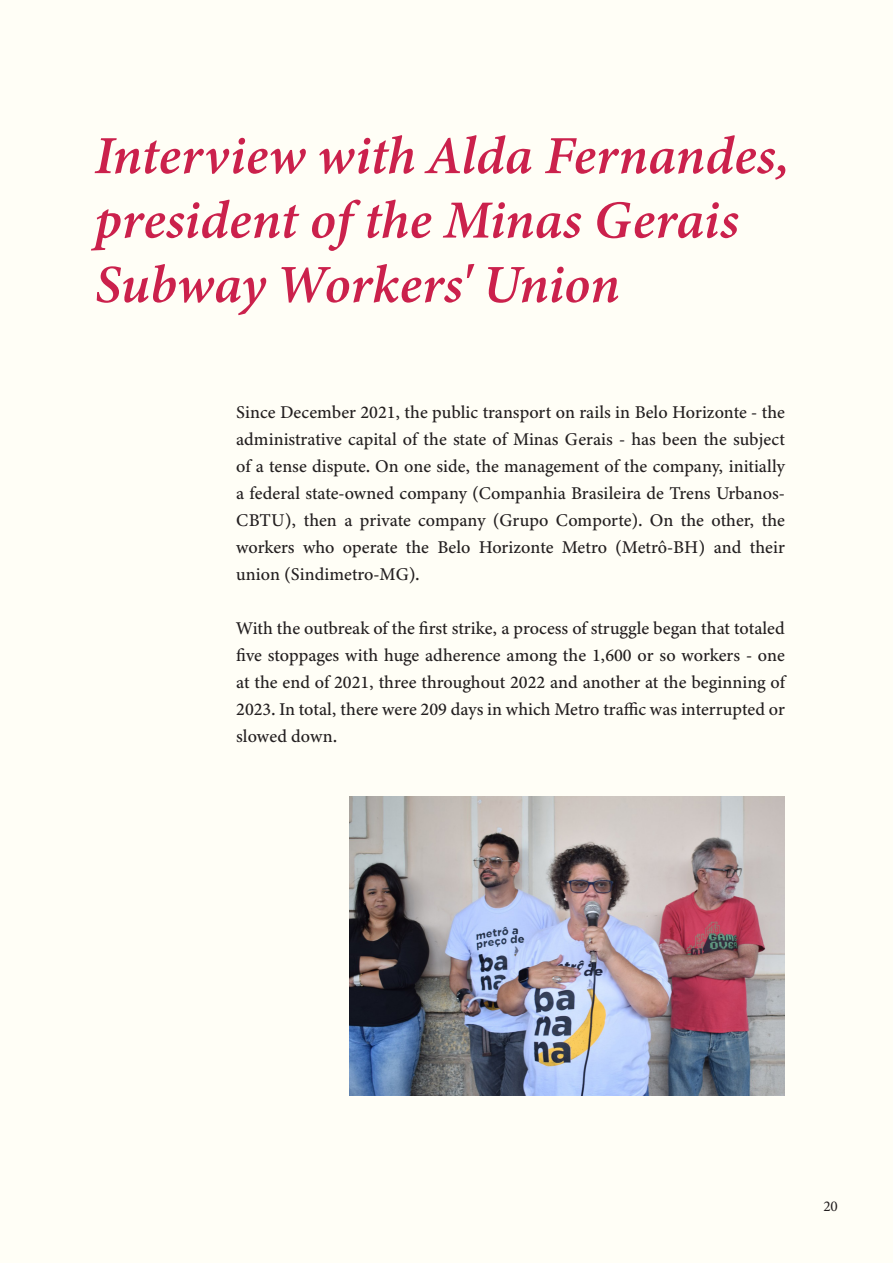
<style>
.page{position:relative;width:893px;height:1263px;background:#fffef6}
.page>*{position:absolute;margin:0;border:0;box-sizing:border-box;transform-origin:0 0}
.Title_Interview{font:italic 53.7px/64.3px "Minion Variable Concept";color:#cb214c}
.Content{font:18px/27px "Minion Variable Concept";color:#231f20;text-align:justify}
.t1{font:15px "Minion Variable Concept";color:#231f20}
</style>
<div class="page">
<img style="left:349px;top:796px;width:436px;height:299px">
<p class="Title_Interview" style="left:94px;top:123px;width:695px">Interview with Alda Fernandes, president of the Minas Gerais<br>Subway Workers' Union</p>
<p class="Content" style="left:236px;top:399px;width:550px">Since December 2021, the public transport on rails in Belo Horizonte - the administrative capital of the state of Minas Gerais - has been the subject of a tense dispute. On one side, the management of the company, initially a federal state-owned company (Companhia Brasileira de Trens Urbanos-CBTU), then a private company (Grupo Comporte). On the other, the workers who operate the Belo Horizonte Metro (Metrô-BH) and their union (Sindimetro-MG).</p>
<p class="Content" style="left:236px;top:615px;width:550px">With the outbreak of the first strike, a process of struggle began that totaled five stoppages with huge adherence among the 1,600 or so workers - one at the end of 2021, three throughout 2022 and another at the beginning of 2023. In total, there were 209 days in which Metro traffic was interrupted or slowed down.</p>
<p class="t1" style="left:823px;top:1196px;width:16px">20</p>
</div>
